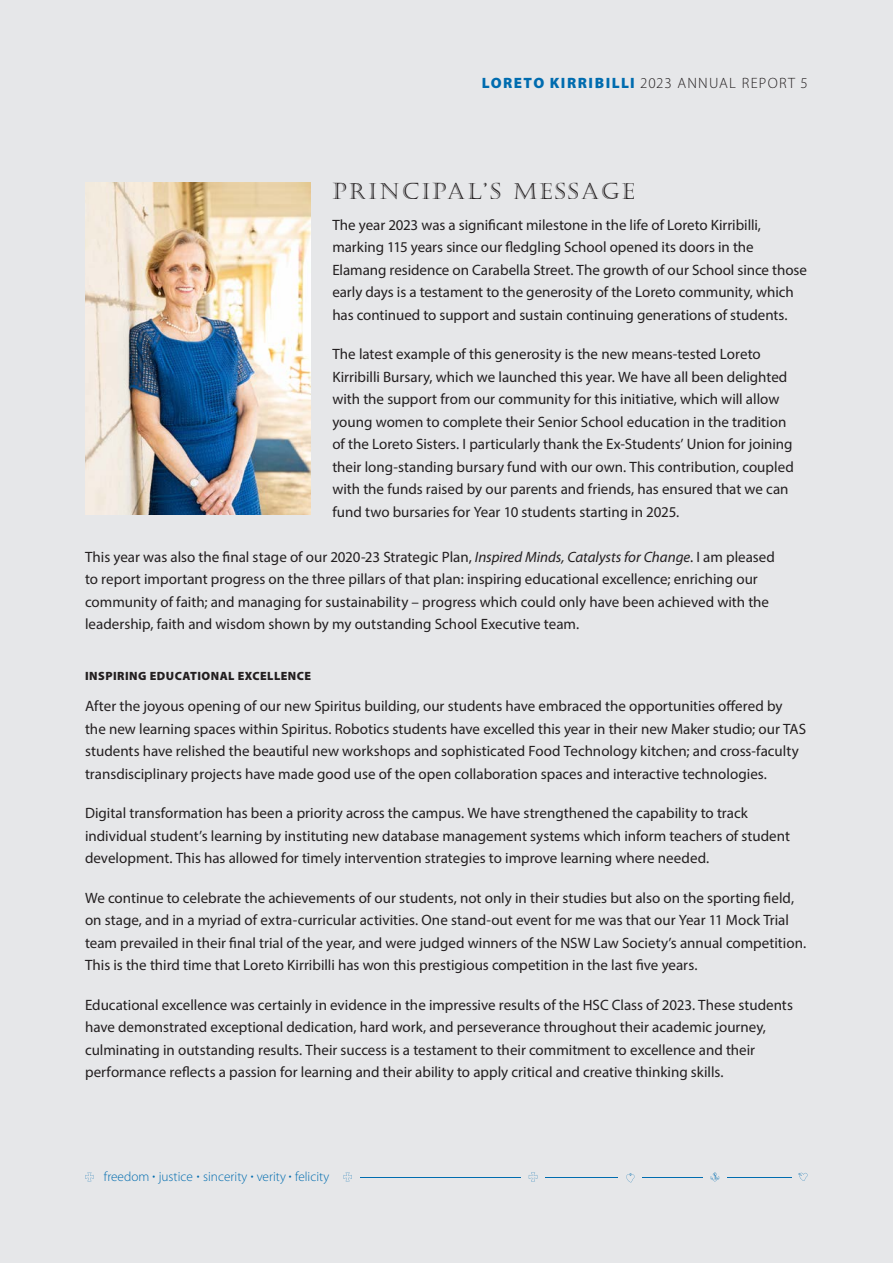
<style>
.page{position:relative;width:893px;height:1263px;background:#e6e7e9}
.page>*{position:absolute;margin:0;border:0;box-sizing:border-box;transform-origin:0 0}
.AR_HEADING{font:22.5px "Castellar";letter-spacing:.1em;color:#231f20}
.Body_Copy{font:15px/22.5px "Myriad Pro";color:#231f20}
.Heading{font:300 15px "Myriad Pro";letter-spacing:.085em;color:#231f20}
.t1{font:300 13.35px "Myriad Pro";color:#006caf}
.Sub_head{font:900 12px "Myriad Pro";letter-spacing:.04em;color:#231f20}
.s1{font-weight:900;color:#006caf}
.s2{font-style:italic}
.s3{font-weight:400;font-size:16.65px}
</style>
<div class="page">
<svg style="left:85px;top:1172px;width:9px;height:9px"></svg>
<hr style="left:360px;top:1177px;width:161px;height:1px;background:#006caf">
<svg style="left:343px;top:1172px;width:9px;height:9px"></svg>
<svg style="left:529px;top:1172px;width:8px;height:10px"></svg>
<svg style="left:798px;top:1173px;width:10px;height:8px"></svg>
<svg style="left:710px;top:1172px;width:9px;height:10px"></svg>
<svg style="left:626px;top:1173px;width:9px;height:9px"></svg>
<hr style="left:545px;top:1177px;width:73px;height:1px;background:#006caf">
<hr style="left:642px;top:1177px;width:61px;height:1px;background:#006caf">
<hr style="left:727px;top:1177px;width:64px;height:1px;background:#006caf">
<img style="left:85px;top:183px;width:225px;height:331px">
<p class="Heading" style="left:482px;top:74px;width:328px"><span class="s1">LORETO KIRRIBILLI</span> 2023 ANNUAL REPORT 5</p>
<p class="AR_HEADING" style="left:332px;top:178px;width:303px">PRINCIPAL’S MESSAGE</p>
<p class="Body_Copy" style="left:332px;top:213px;width:476px">The year 2023 was a significant milestone in the life of Loreto Kirribilli, marking 115 years since our fledgling School opened its doors in the Elamang residence on Carabella Street. The growth of our School since those early days is a testament to the generosity of the Loreto community, which has continued to support and sustain continuing generations of students.</p>
<p class="Body_Copy" style="left:332px;top:343px;width:463px">The latest example of this generosity is the new means-tested Loreto Kirribilli Bursary, which we launched this year. We have all been delighted with the support from our community for this initiative, which will allow young women to complete their Senior School education in the tradition of the Loreto Sisters. I particularly thank the Ex-Students’ Union for joining their long-standing bursary fund with our own. This contribution, coupled with the funds raised by our parents and friends, has ensured that we can fund two bursaries for Year 10 students starting in 2025.</p>
<p class="Body_Copy" style="left:85px;top:545px;width:691px">This year was also the final stage of our 2020-23 Strategic Plan, <span class="s2">Inspired Minds, Catalysts for Change</span>. I am pleased to report important progress on the three pillars of that plan: inspiring educational excellence; enriching our community of faith; and managing for sustainability – progress which could only have been achieved with the leadership, faith and wisdom shown by my outstanding School Executive team.</p>
<p class="Sub_head" style="left:85px;top:669px;width:228px">INSPIRING EDUCATIONAL EXCELLENCE</p>
<p class="Body_Copy" style="left:85px;top:695px;width:723px">After the joyous opening of our new Spiritus building, our students have embraced the opportunities offered by the new learning spaces within Spiritus. Robotics students have excelled this year in their new Maker studio; our TAS students have relished the beautiful new workshops and sophisticated Food Technology kitchen; and cross-faculty transdisciplinary projects have made good use of the open collaboration spaces and interactive technologies.</p>
<p class="Body_Copy" style="left:85px;top:802px;width:706px">Digital transformation has been a priority across the campus. We have strengthened the capability to track individual student’s learning by instituting new database management systems which inform teachers of student development. This has allowed for timely intervention strategies to improve learning where needed.</p>
<p class="Body_Copy" style="left:85px;top:886px;width:723px">We continue to celebrate the achievements of our students, not only in their studies but also on the sporting field, on stage, and in a myriad of extra-curricular activities. One stand-out event for me was that our Year 11 Mock Trial team prevailed in their final trial of the year, and were judged winners of the NSW Law Society’s annual competition.<br>This is the third time that Loreto Kirribilli has won this prestigious competition in the last five years.</p>
<p class="Body_Copy" style="left:85px;top:993px;width:709px">Educational excellence was certainly in evidence in the impressive results of the HSC Class of 2023. These students have demonstrated exceptional dedication, hard work, and perseverance throughout their academic journey, culminating in outstanding results. Their success is a testament to their commitment to excellence and their performance reflects a passion for learning and their ability to apply critical and creative thinking skills.</p>
<p class="t1" style="left:104px;top:1168px;width:227px">freedom <span class="s3">·</span> justice <span class="s3">·</span> sincerity <span class="s3">·</span> verity <span class="s3">·</span> felicity</p>
</div>
